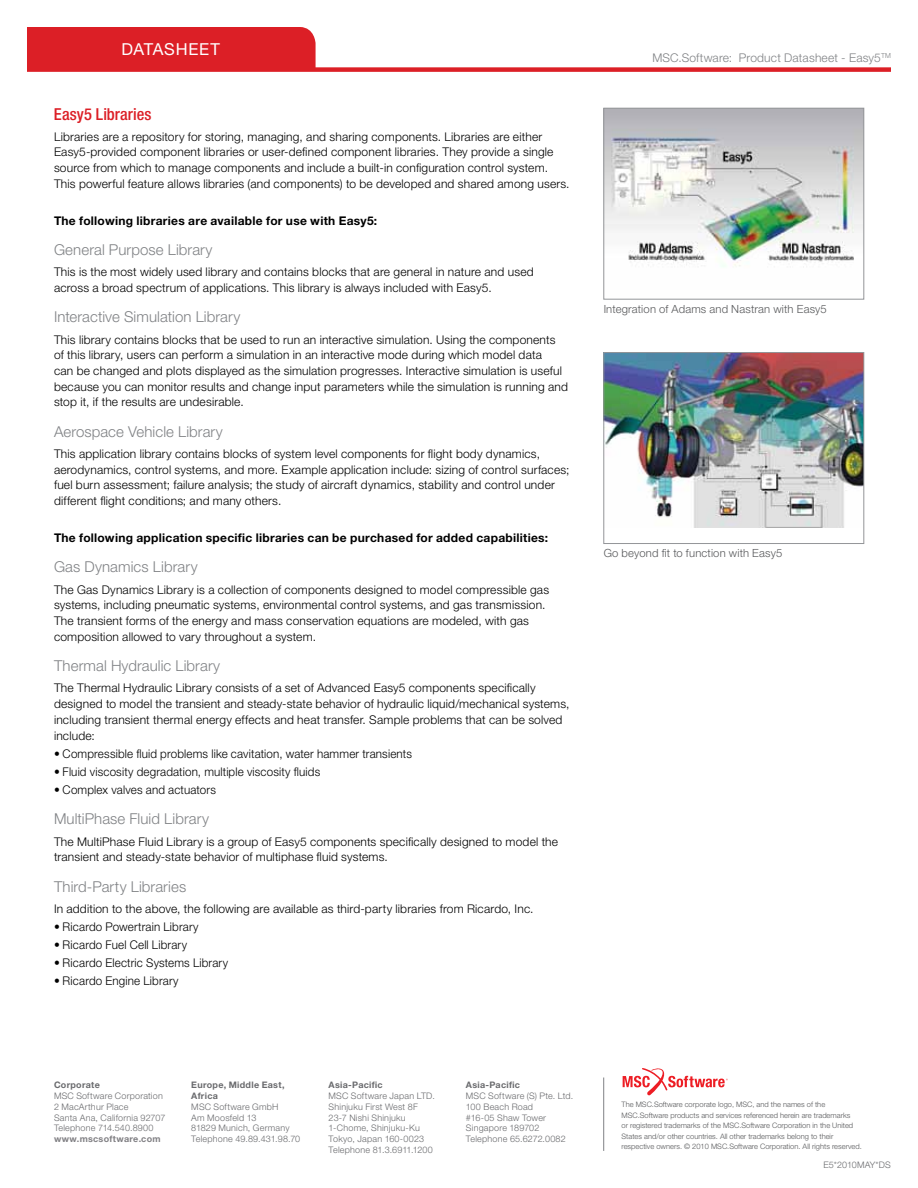
<style>
.page{position:relative;width:918px;height:1188px;background:#fff}
.page>*{position:absolute;margin:0;border:0;box-sizing:border-box;transform-origin:0 0}
.t1{font:500 condensed 16.5px "Helvetica Neue LT Pro";letter-spacing:.005em;color:#dc1f26}
.t2{font:16.5px "Helvetica Neue LT Pro";letter-spacing:.04em;color:#fff}
.t3{font:300 15px "Helvetica Neue LT Pro";letter-spacing:.005em;color:#808285}
.t4{font:300 12px/15.8px "Helvetica Neue LT Pro";letter-spacing:.015em;color:#000}
.t5{font:700 12px "Helvetica Neue LT Pro";letter-spacing:.025em;color:#000}
.t6{font:300 12px "Helvetica Neue LT Pro";letter-spacing:.015em;color:#808285}
.t7{font:300 11.25px "Helvetica Neue LT Pro";letter-spacing:.015em;color:#58595b}
.t8{font:300 9px/10.8px "Helvetica Neue LT Pro";letter-spacing:.025em;color:#696a6d}
.t9{font:700 9px/10.8px "Helvetica Neue LT Pro";letter-spacing:.03em;color:#696a6d}
.t10{font:700 9px "Helvetica Neue LT Pro";letter-spacing:.03em;color:#807f83}
.t11{font:300 7.5px/10.5px "Helvetica Neue LT Pro";color:#58595b}
</style>
<div class="page">
<svg style="left:623px;top:1068px;width:105px;height:28px"></svg>
<hr style="left:603px;top:1078px;width:1px;height:73px;background:#808285">
<div style="left:27px;top:27px;width:289px;height:40px;background:#dc1f26"></div>
<div style="left:27px;top:67px;width:864px;height:5px;background:#dc1f26"></div>
<img style="left:606px;top:110px;width:256px;height:157px">
<div style="left:604px;top:108px;width:260px;height:191px;border:1px solid #939598"></div>
<img style="left:606px;top:354px;width:256px;height:173px">
<div style="left:604px;top:352px;width:260px;height:192px;border:1px solid #939598"></div>
<h1 class="t2" style="left:121px;top:39px;width:100px">DATASHEET</h1>
<h1 class="t1" style="left:54px;top:104px;width:99px">Easy5 Libraries</h1>
<p class="t4" style="left:54px;top:128px;width:517px">Libraries are a repository for storing, managing, and sharing components. Libraries are either Easy5-provided component libraries or user-defined component libraries. They provide a single source from which to manage components and include a built-in configuration control system.<br>This powerful feature allows libraries (and components) to be developed and shared among users.</p>
<p class="t5" style="left:54px;top:213px;width:325px">The following libraries are available for use with Easy5:</p>
<p class="t3" style="left:54px;top:241px;width:160px">General Purpose Library</p>
<p class="t4" style="left:54px;top:264px;width:481px">This is the most widely used library and contains blocks that are general in nature and used across a broad spectrum of applications. This library is always included with Easy5.</p>
<p class="t3" style="left:54px;top:308px;width:188px">Interactive Simulation Library</p>
<p class="t4" style="left:54px;top:331px;width:516px">This library contains blocks that be used to run an interactive simulation. Using the components of this library, users can perform a simulation in an interactive mode during which model data<br>can be changed and plots displayed as the simulation progresses. Interactive simulation is useful because you can monitor results and change input parameters while the simulation is running and stop it, if the results are undesirable.</p>
<p class="t3" style="left:54px;top:422px;width:170px">Aerospace Vehicle Library</p>
<p class="t4" style="left:54px;top:446px;width:517px">This application library contains blocks of system level components for flight body dynamics, aerodynamics, control systems, and more. Example application include: sizing of control surfaces; fuel burn assessment; failure analysis; the study of aircraft dynamics, stability and control under different flight conditions; and many others.</p>
<p class="t5" style="left:54px;top:530px;width:496px">The following application specific libraries can be purchased for added capabilities:</p>
<p class="t3" style="left:54px;top:558px;width:145px">Gas Dynamics Library</p>
<p class="t4" style="left:54px;top:581px;width:497px">The Gas Dynamics Library is a collection of components designed to model compressible gas systems, including pneumatic systems, environmental control systems, and gas transmission.<br>The transient forms of the energy and mass conservation equations are modeled, with gas composition allowed to vary throughout a system.</p>
<p class="t3" style="left:54px;top:657px;width:168px">Thermal Hydraulic Library</p>
<p class="t4" style="left:54px;top:680px;width:517px">The Thermal Hydraulic Library consists of a set of Advanced Easy5 components specifically designed to model the transient and steady-state behavior of hydraulic liquid/mechanical systems, including transient thermal energy effects and heat transfer. Sample problems that can be solved include:</p>
<p class="t4" style="left:54px;top:745px;width:360px">• Compressible fluid problems like cavitation, water hammer transients</p>
<p class="t4" style="left:54px;top:764px;width:268px">• Fluid viscosity degradation, multiple viscosity fluids</p>
<p class="t4" style="left:54px;top:782px;width:164px">• Complex valves and actuators</p>
<p class="t3" style="left:54px;top:810px;width:156px">MultiPhase Fluid Library</p>
<p class="t4" style="left:54px;top:833px;width:506px">The MultiPhase Fluid Library is a group of Easy5 components specifically designed to model the transient and steady-state behavior of multiphase fluid systems.</p>
<p class="t3" style="left:54px;top:877px;width:134px">Third-Party Libraries</p>
<p class="t4" style="left:54px;top:900px;width:481px">In addition to the above, the following are available as third-party libraries from Ricardo, Inc.</p>
<p class="t4" style="left:54px;top:919px;width:146px">• Ricardo Powertrain Library</p>
<p class="t4" style="left:54px;top:937px;width:135px">• Ricardo Fuel Cell Library</p>
<p class="t4" style="left:54px;top:955px;width:176px">• Ricardo Electric Systems Library</p>
<p class="t4" style="left:54px;top:973px;width:126px">• Ricardo Engine Library</p>
<p class="t6" style="left:652px;top:50px;width:240px">MSC.Software: Product Datasheet - Easy5<sup>TM</sup></p>
<p class="t7" style="left:604px;top:302px;width:225px">Integration of Adams and Nastran with Easy5</p>
<p class="t7" style="left:604px;top:546px;width:180px">Go beyond fit to function with Easy5</p>
<p class="t9" style="left:54px;top:1079px;width:47px">Corporate</p>
<p class="t8" style="left:54px;top:1090px;width:113px">MSC Software Corporation<br>2 MacArthur Place<br>Santa Ana, California 92707<br>Telephone 714.540.8900</p>
<p class="t10" style="left:54px;top:1133px;width:108px">www.mscsoftware.com</p>
<p class="t9" style="left:191px;top:1079px;width:95px">Europe, Middle East,<br>Africa</p>
<p class="t8" style="left:191px;top:1101px;width:110px">MSC Software GmbH<br>Am Moosfeld 13<br>81829 Munich, Germany<br>Telephone 49.89.431.98.70</p>
<p class="t9" style="left:329px;top:1079px;width:56px">Asia-Pacific</p>
<p class="t8" style="left:329px;top:1090px;width:108px">MSC Software Japan LTD.<br>Shinjuku First West 8F<br>23-7 Nishi Shinjuku<br>1-Chome, Shinjuku-Ku<br>Tokyo, Japan 160-0023<br>Telephone 81.3.6911.1200</p>
<p class="t9" style="left:466px;top:1079px;width:56px">Asia-Pacific</p>
<p class="t8" style="left:466px;top:1090px;width:109px">MSC Software (S) Pte. Ltd.<br>100 Beach Road<br>#16-05 Shaw Tower<br>Singapore 189702<br>Telephone 65.6272.0082</p>
<p class="t11" style="left:622px;top:1099px;width:242px">The MSC.Software corporate logo, MSC, and the names of the MSC.Software products and services referenced herein are trademarks<br>or registered trademarks of the MSC.Software Corporation in the United States and/or other countries. All other trademarks belong to their respective owners. © 2010 MSC.Software Corporation. All rights reserved.</p>
<p class="t8" style="left:823px;top:1159px;width:69px">E5*2010MAY*DS</p>
</div>
